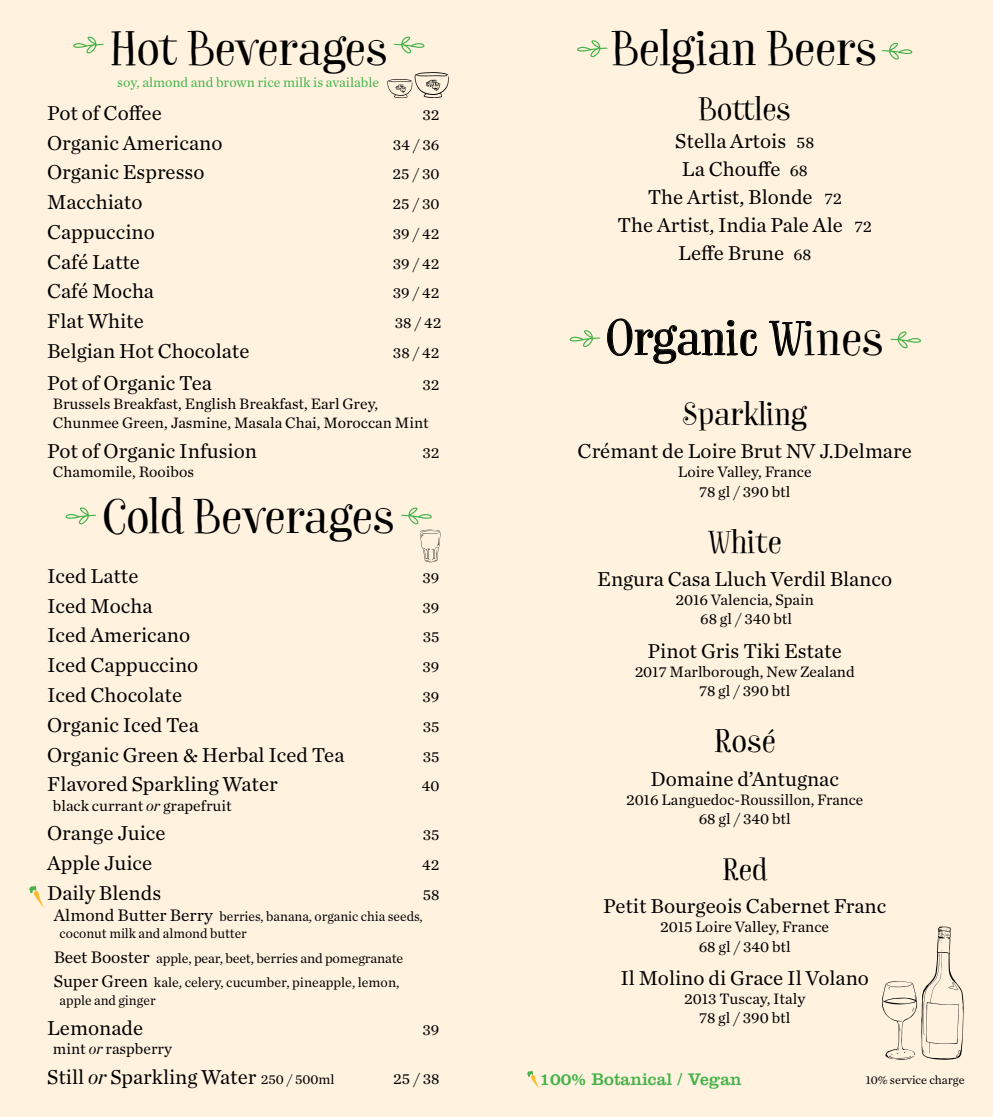
<style>
.page{position:relative;width:993px;height:1117px;background:#fff}
.page>*{position:absolute;margin:0;border:0;box-sizing:border-box;transform-origin:0 0}
.t1{font:47.25px "Garden W00 Essential";color:#000}
.t2{font:31.5px "Garden W00 Essential";color:#000}
.t3{font:29.75px "Garden W00 Essential";color:#000}
.t4{font:21px/28px "Chronicle Text G1";color:#000;text-align:center}
.t5{font:17.5px "Clarendon LT Std";color:#47b249}
.t6{font:15.75px/19.2px "Chronicle Text G1";color:#000;text-align:center}
.t7{font:14px/17.5px "Chronicle Text G1";color:#000}
.t8{font:14px "Chronicle Text G1";color:#47b249}
.t9{font:12.25px "Chronicle Text G1";color:#000}
.s1{font-family:"Chronicle Display";font-style:italic}
.s2{font-size:17.5px}
.s3{font-size:14px}
.s4{font-size:16.62px}
</style>
<div class="page">
<div style="left:0;top:0;width:992px;height:1116px;background:#fff3e0"></div>
<svg style="left:527px;top:1070px;width:12px;height:18px"></svg>
<svg style="left:607px;top:318px;width:149px;height:45px"></svg>
<svg style="left:769px;top:320px;width:35px;height:35px"></svg>
<svg style="left:401px;top:507px;width:39px;height:55px"></svg>
<svg style="left:393px;top:37px;width:31px;height:16px"></svg>
<svg style="left:881px;top:43px;width:31px;height:17px"></svg>
<svg style="left:890px;top:331px;width:30px;height:17px"></svg>
<svg style="left:65px;top:507px;width:31px;height:17px"></svg>
<svg style="left:73px;top:37px;width:31px;height:16px"></svg>
<svg style="left:577px;top:40px;width:30px;height:17px"></svg>
<svg style="left:569px;top:330px;width:31px;height:17px"></svg>
<svg style="left:882px;top:926px;width:81px;height:133px"></svg>
<svg style="left:29px;top:885px;width:15px;height:22px"></svg>
<svg style="left:387px;top:72px;width:61px;height:26px"></svg>
<h1 class="t1" style="left:109px;top:20px;width:280px">Hot Beverages</h1>
<p class="t8" style="left:117px;top:72px;width:263px">soy, almond and brown rice milk is available</p>
<p class="t4" style="left:47px;top:98px;width:116px">Pot of Coffee</p>
<p class="t6" style="left:422px;top:104px;width:18px">32</p>
<p class="t4" style="left:47px;top:127px;width:177px">Organic Americano</p>
<p class="t6" style="left:393px;top:134px;width:48px">34 / 36</p>
<p class="t4" style="left:47px;top:157px;width:159px">Organic Espresso</p>
<p class="t6" style="left:392px;top:164px;width:48px">25 / 30</p>
<p class="t4" style="left:47px;top:187px;width:97px">Macchiato</p>
<p class="t6" style="left:392px;top:193px;width:48px">25 / 30</p>
<p class="t4" style="left:47px;top:217px;width:109px">Cappuccino</p>
<p class="t6" style="left:392px;top:223px;width:48px">39 / 42</p>
<p class="t4" style="left:47px;top:246px;width:94px">Café Latte</p>
<p class="t6" style="left:392px;top:253px;width:48px">39 / 42</p>
<p class="t4" style="left:47px;top:276px;width:108px">Café Mocha</p>
<p class="t6" style="left:392px;top:283px;width:48px">39 / 42</p>
<p class="t4" style="left:47px;top:306px;width:98px">Flat White</p>
<p class="t6" style="left:394px;top:312px;width:48px">38 / 42</p>
<p class="t4" style="left:47px;top:336px;width:204px">Belgian Hot Chocolate</p>
<p class="t6" style="left:393px;top:342px;width:48px">38 / 42</p>
<p class="t4" style="left:47px;top:367px;width:166px">Pot of Organic Tea</p>
<p class="t6" style="left:422px;top:374px;width:18px">32</p>
<p class="t6" style="left:53px;top:393px;width:377px;text-align:left">Brussels Breakfast, English Breakfast, Earl Grey,<br>Chunmee Green, Jasmine, Masala Chai, Moroccan Mint</p>
<p class="t4" style="left:47px;top:435px;width:211px">Pot of Organic Infusion</p>
<p class="t6" style="left:422px;top:442px;width:18px">32</p>
<p class="t6" style="left:53px;top:461px;width:142px">Chamomile, Rooibos</p>
<h1 class="t1" style="left:102px;top:487px;width:294px">Cold Beverages</h1>
<p class="t4" style="left:47px;top:560px;width:93px">Iced Latte</p>
<p class="t6" style="left:422px;top:567px;width:18px">39</p>
<p class="t4" style="left:47px;top:590px;width:107px">Iced Mocha</p>
<p class="t6" style="left:422px;top:596px;width:18px">39</p>
<p class="t4" style="left:47px;top:620px;width:144px">Iced Americano</p>
<p class="t6" style="left:422px;top:626px;width:18px">35</p>
<p class="t4" style="left:47px;top:650px;width:153px">Iced Cappuccino</p>
<p class="t6" style="left:422px;top:656px;width:18px">39</p>
<p class="t4" style="left:47px;top:679px;width:137px">Iced Chocolate</p>
<p class="t6" style="left:422px;top:686px;width:18px">39</p>
<p class="t4" style="left:47px;top:709px;width:153px">Organic Iced Tea</p>
<p class="t6" style="left:422px;top:715px;width:18px">35</p>
<p class="t4" style="left:47px;top:739px;width:299px">Organic Green &amp; Herbal Iced Tea</p>
<p class="t6" style="left:422px;top:745px;width:18px">35</p>
<p class="t4" style="left:47px;top:769px;width:232px">Flavored Sparkling Water</p>
<p class="t6" style="left:421px;top:775px;width:19px">40</p>
<p class="t6" style="left:53px;top:794px;width:180px">black currant <span class="s1">or</span> grapefruit</p>
<p class="t4" style="left:47px;top:818px;width:120px">Orange Juice</p>
<p class="t6" style="left:422px;top:824px;width:18px">35</p>
<p class="t4" style="left:47px;top:847px;width:107px">Apple Juice</p>
<p class="t6" style="left:422px;top:854px;width:19px">42</p>
<p class="t4" style="left:47px;top:877px;width:115px">Daily Blends</p>
<p class="t6" style="left:422px;top:883px;width:18px">58</p>
<p class="t7" style="left:60px;top:906px;width:364px;text-indent:-6px"><span class="s2">Almond Butter Berry</span> berries, banana, organic chia seeds, coconut milk and almond butter</p>
<p class="t7" style="left:54px;top:944px;width:351px;line-height:24.5px"><span class="s2">Beet Booster</span> apple, pear, beet, berries and pomegranate<br><span class="s2">Super Green</span> kale, celery, cucumber, pineapple, lemon,</p>
<p class="t7" style="left:60px;top:990px;width:97px">apple and ginger</p>
<p class="t4" style="left:47px;top:1012px;width:97px">Lemonade</p>
<p class="t6" style="left:422px;top:1018px;width:18px">39</p>
<p class="t6" style="left:53px;top:1037px;width:120px">mint <span class="s1">or</span> raspberry</p>
<p class="t4" style="left:47px;top:1061px;width:289px">Still <span class="s1">or</span> Sparkling Water <span class="s3">250 / 500ml</span></p>
<p class="t6" style="left:393px;top:1067px;width:48px">25 / 38</p>
<h1 class="t1" style="left:611px;top:20px;width:267px">Belgian Beers</h1>
<h2 class="t2" style="left:698px;top:90px;width:94px">Bottles</h2>
<p class="t4" style="left:617px;top:126px;width:256px">Stella Artois <span class="s4">58<br></span>La Chouffe <span class="s4">68<br></span>The Artist, Blonde <span class="s4">72<br></span>The Artist, India Pale Ale <span class="s4">72<br></span>Leffe Brune <span class="s4">68</span></p>
<h1 class="t1" style="left:605px;top:309px;width:279px">Organic Wines</h1>
<h2 class="t2" style="left:682px;top:394px;width:127px">Sparkling</h2>
<p class="t4" style="left:577px;top:436px;width:335px">Crémant de Loire Brut NV J.Delmare</p>
<p class="t6" style="left:677px;top:461px;width:135px">Loire Valley, France<br>78 gl / 390 btl</p>
<h2 class="t2" style="left:707px;top:522px;width:75px">White</h2>
<p class="t4" style="left:597px;top:563px;width:296px">Engura Casa Lluch Verdil Blanco</p>
<p class="t6" style="left:675px;top:589px;width:140px">2016 Valencia, Spain<br>68 gl / 340 btl</p>
<p class="t4" style="left:647px;top:635px;width:196px">Pinot Gris Tiki Estate</p>
<p class="t6" style="left:634px;top:661px;width:221px">2017 Marlborough, New Zealand<br>78 gl / 390 btl</p>
<h2 class="t2" style="left:713px;top:722px;width:63px">Rosé</h2>
<p class="t4" style="left:650px;top:763px;width:190px">Domaine d’Antugnac</p>
<p class="t6" style="left:626px;top:789px;width:239px">2016 Languedoc-Roussillon, France<br>68 gl / 340 btl</p>
<h3 class="t3" style="left:722px;top:851px;width:47px">Red</h3>
<p class="t4" style="left:603px;top:890px;width:284px">Petit Bourgeois Cabernet Franc</p>
<p class="t6" style="left:660px;top:916px;width:170px">2015 Loire Valley, France<br>68 gl / 340 btl</p>
<p class="t4" style="left:620px;top:962px;width:250px">Il Molino di Grace Il Volano</p>
<p class="t6" style="left:684px;top:988px;width:122px">2013 Tuscay, Italy<br>78 gl / 390 btl</p>
<p class="t5" style="left:539px;top:1068px;width:204px">100% Botanical / Vegan</p>
<p class="t9" style="left:865px;top:1070px;width:100px">10% service charge</p>
</div>
